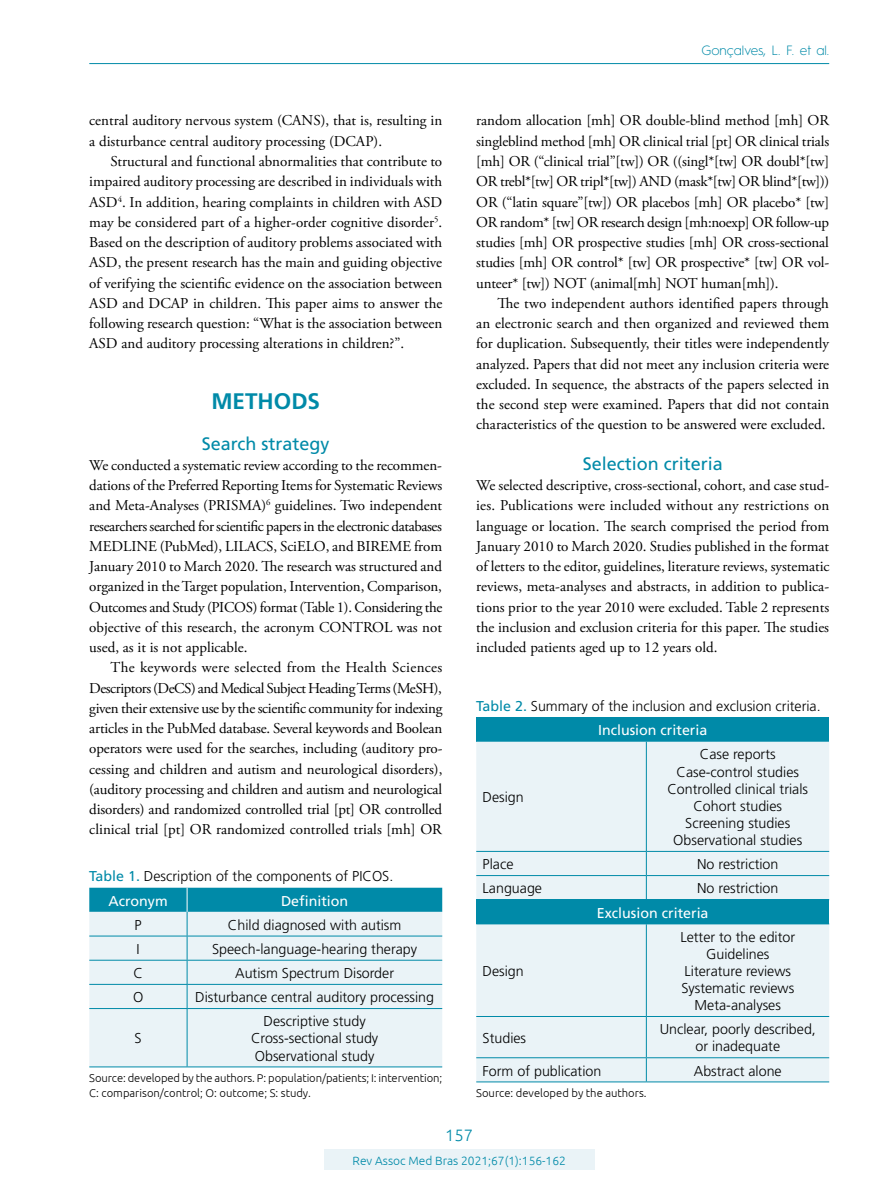
<style>
.page{position:relative;width:893px;height:1191px;background:#fff}
.page>*{position:absolute;margin:0;border:0;box-sizing:border-box;transform-origin:0 0}
.t1{font:22.5px "Frutiger LT 65 Bd";color:#008aa8}
.t2{font:18px "Frutiger LT 55 Rm";color:#008aa8}
.t3{font:300 16.5px "Ubuntu";color:#008aa8}
.t4{font:15px/20.2px "Adobe Garamond Pro";color:#000;text-align:justify}
.t5{font:14.25px/17.1px "Frutiger LT 45 Lt";color:#000;text-align:center}
.t6{font:14.25px "Frutiger LT 55 Rm";color:#fff}
.t7{font:300 13.5px "Hurme Geometric Sans 1";color:#008aa8}
.t8{font:300 12px "Ubuntu";color:#008aa8}
.t9{font:300 11.25px/15px "Ubuntu";letter-spacing:-.005em;color:#000}
.s1{font-family:"Frutiger LT 55 Rm";color:#008aa8}
</style>
<div class="page">
<hr style="left:89px;top:63px;width:740px;height:1px;background:#008aa8">
<div style="left:324px;top:1149px;width:270px;height:21px;background:#eaf3f7"></div>
<div style="left:89px;top:1009px;width:353px;height:57px;background:#eaf3f7"></div>
<svg style="left:89px;top:887px;width:353px;height:121px;background:#b5dbe5"></svg>
<hr style="left:89px;top:1008px;width:98px;height:1px;background:#008aa8">
<hr style="left:187px;top:1008px;width:255px;height:1px;background:#008aa8">
<hr style="left:187px;top:1009px;width:1px;height:57px;background:#008aa8">
<hr style="left:89px;top:1066px;width:98px;height:1px;background:#008aa8">
<hr style="left:187px;top:1066px;width:255px;height:1px;background:#008aa8">
<div style="left:476px;top:717px;width:353px;height:24px;background:#008aa8"></div>
<div style="left:476px;top:741px;width:353px;height:340px;background:#eaf3f7"></div>
<div style="left:476px;top:899px;width:353px;height:25px;background:#008aa8"></div>
<hr style="left:646px;top:741px;width:1px;height:110px;background:#008aa8">
<hr style="left:476px;top:851px;width:170px;height:1px;background:#008aa8">
<hr style="left:646px;top:851px;width:183px;height:1px;background:#008aa8">
<hr style="left:476px;top:875px;width:170px;height:1px;background:#008aa8">
<hr style="left:646px;top:875px;width:183px;height:1px;background:#008aa8">
<svg style="left:646px;top:851px;width:1px;height:48px"></svg>
<hr style="left:646px;top:924px;width:1px;height:92px;background:#008aa8">
<hr style="left:476px;top:1016px;width:170px;height:1px;background:#008aa8">
<hr style="left:646px;top:1016px;width:183px;height:1px;background:#008aa8">
<hr style="left:646px;top:1016px;width:1px;height:41px;background:#008aa8">
<hr style="left:476px;top:1057px;width:170px;height:1px;background:#008aa8">
<hr style="left:646px;top:1057px;width:183px;height:1px;background:#008aa8">
<svg style="left:646px;top:1058px;width:1px;height:23px"></svg>
<hr style="left:476px;top:1081px;width:170px;height:1px;background:#008aa8">
<hr style="left:646px;top:1081px;width:183px;height:1px;background:#008aa8">
<p class="t4" style="left:89px;top:111px;width:354px">central auditory nervous system (CANS), that is, resulting in a disturbance central auditory processing (DCAP).</p>
<p class="t4" style="left:89px;top:152px;width:355px;text-indent:21px">Structural and functional abnormalities that contribute to impaired auditory processing are described in individuals with ASD<sup>4</sup>. In addition, hearing complaints in children with ASD may be considered part of a higher-order cognitive disorder<sup>5</sup>.<br>Based on the description of auditory problems associated with ASD, the present research has the main and guiding objective of verifying the scientific evidence on the association between ASD and DCAP in children. This paper aims to answer the following research question: “What is the association between ASD and auditory processing alterations in children?”.</p>
<h1 class="t1" style="left:211px;top:388px;width:110px">METHODS</h1>
<p class="t2" style="left:202px;top:433px;width:129px">Search strategy</p>
<p class="t4" style="left:89px;top:455px;width:355px">We conducted a systematic review according to the recommen&shy;dations of the Preferred Reporting Items for Systematic Reviews and Meta-Analyses (PRISMA)<sup>6</sup> guidelines. Two independent researchers searched for scientific papers in the electronic databases MEDLINE (PubMed), LILACS, SciELO, and BIREME from January 2010 to March 2020. The research was structured and organized in the Target population, Intervention, Comparison, Outcomes and Study (PICOS) format (Table 1). Considering the objective of this research, the acronym CONTROL was not used, as it is not applicable.</p>
<p class="t4" style="left:89px;top:658px;width:355px;text-indent:21px">The keywords were selected from the Health Sciences Descriptors (DeCS) and Medical Subject Heading Terms (MeSH), given their extensive use by the scientific community for indexing articles in the PubMed database. Several keywords and Boolean operators were used for the searches, including (auditory pro&shy;cessing and children and autism and neurological disorders), (auditory processing and children and autism and neurological disorders) and randomized controlled trial [pt] OR controlled clinical trial [pt] OR randomized controlled trials [mh] OR</p>
<p class="t5" style="left:89px;top:868px;width:306px"><span class="s1">Table 1.</span> Description of the components of PICOS.</p>
<p class="t6" style="left:109px;top:892px;width:61px">Acronym</p>
<p class="t6" style="left:281px;top:892px;width:69px">Definition</p>
<p class="t5" style="left:135px;top:916px;width:9px">P</p>
<p class="t5" style="left:228px;top:916px;width:175px">Child diagnosed with autism</p>
<p class="t5" style="left:137px;top:940px;width:5px">I</p>
<p class="t5" style="left:212px;top:940px;width:207px">Speech-language-hearing therapy</p>
<p class="t5" style="left:133px;top:964px;width:11px">C</p>
<p class="t5" style="left:235px;top:964px;width:160px">Autism Spectrum Disorder</p>
<p class="t5" style="left:133px;top:989px;width:12px">O</p>
<p class="t5" style="left:195px;top:989px;width:240px">Disturbance central auditory processing</p>
<p class="t5" style="left:135px;top:1030px;width:9px">S</p>
<p class="t5" style="left:251px;top:1013px;width:129px">Descriptive study<br>Cross-sectional study<br>Observational study</p>
<p class="t9" style="left:89px;top:1070px;width:354px">Source: developed by the authors. P: population/patients; I: intervention;<br>C: comparison/control; O: outcome; S: study.</p>
<p class="t7" style="left:701px;top:41px;width:129px">Gonçalves, L. F. et al.</p>
<p class="t4" style="left:476px;top:111px;width:355px">random allocation [mh] OR double-blind method [mh] OR singleblind method [mh] OR clinical trial [pt] OR clinical trials [mh] OR (“clinical trial”[tw]) OR ((singl*[tw] OR doubl*[tw] OR trebl*[tw] OR tripl*[tw]) AND (mask*[tw] OR blind*[tw]))<br>OR (“latin square”[tw]) OR placebos [mh] OR placebo* [tw] OR random* [tw] OR research design [mh:noexp] OR follow-up studies [mh] OR prospective studies [mh] OR cross-sectional studies [mh] OR control* [tw] OR prospective* [tw] OR vol&shy;unteer* [tw]) NOT (animal[mh] NOT human[mh]).</p>
<p class="t4" style="left:476px;top:293px;width:355px;text-indent:21px">The two independent authors identified papers through an electronic search and then organized and reviewed them for duplication. Subsequently, their titles were independently analyzed. Papers that did not meet any inclusion criteria were excluded. In sequence, the abstracts of the papers selected in the second step were examined. Papers that did not contain characteristics of the question to be answered were excluded.</p>
<p class="t2" style="left:583px;top:453px;width:142px">Selection criteria</p>
<p class="t4" style="left:476px;top:476px;width:355px">We selected descriptive, cross-sectional, cohort, and case stud&shy;ies. Publications were included without any restrictions on language or location. The search comprised the period from January 2010 to March 2020. Studies published in the format of letters to the editor, guidelines, literature reviews, systematic reviews, meta-analyses and abstracts, in addition to publica&shy;tions prior to the year 2010 were excluded. Table 2 represents the inclusion and exclusion criteria for this paper. The studies included patients aged up to 12 years old.</p>
<p class="t5" style="left:476px;top:698px;width:346px"><span class="s1">Table 2.</span> Summary of the inclusion and exclusion criteria.</p>
<p class="t6" style="left:598px;top:722px;width:111px">Inclusion criteria</p>
<p class="t5" style="left:483px;top:789px;width:43px">Design</p>
<p class="t5" style="left:667px;top:746px;width:142px">Case reports<br>Case-control studies<br>Controlled clinical trials<br>Cohort studies<br>Screening studies<br>Observational studies</p>
<p class="t5" style="left:483px;top:856px;width:32px">Place</p>
<p class="t5" style="left:697px;top:856px;width:83px">No restriction</p>
<p class="t5" style="left:483px;top:880px;width:61px">Language</p>
<p class="t5" style="left:697px;top:880px;width:83px">No restriction</p>
<p class="t6" style="left:597px;top:904px;width:113px">Exclusion criteria</p>
<p class="t5" style="left:483px;top:962px;width:43px">Design</p>
<p class="t5" style="left:680px;top:928px;width:116px">Letter to the editor<br>Guidelines<br>Literature reviews<br>Systematic reviews<br>Meta-analyses</p>
<p class="t5" style="left:483px;top:1029px;width:45px">Studies</p>
<p class="t5" style="left:660px;top:1021px;width:158px">Unclear, poorly described, or inadequate</p>
<p class="t5" style="left:483px;top:1062px;width:120px">Form of publication</p>
<p class="t5" style="left:694px;top:1062px;width:89px">Abstract alone</p>
<p class="t9" style="left:476px;top:1085px;width:172px">Source: developed by the authors.</p>
<p class="t3" style="left:445px;top:1125px;width:29px">157</p>
<p class="t8" style="left:353px;top:1153px;width:215px">Rev Assoc Med Bras 2021;67(1):156-162</p>
</div>
